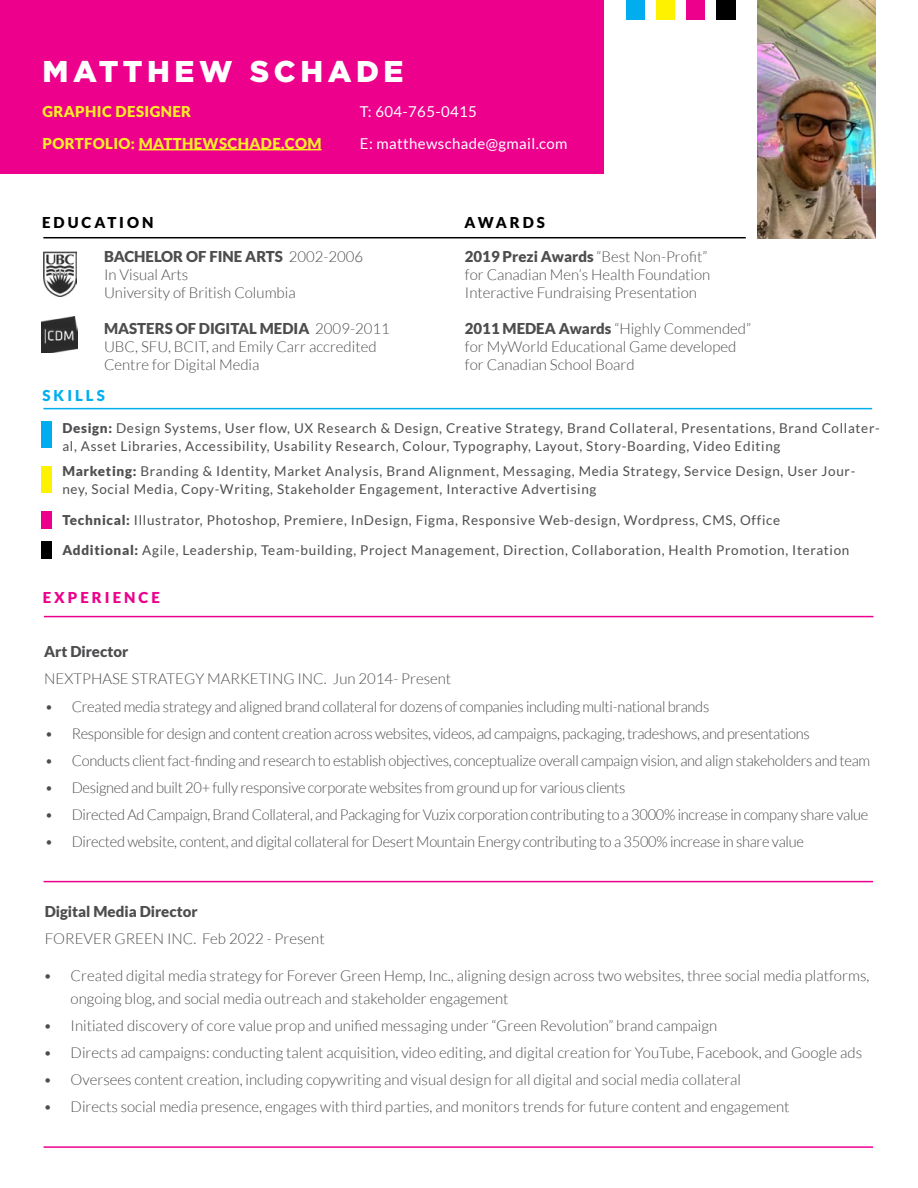
<style>
.page{position:relative;width:918px;height:1188px;background:#fff}
.page>*{position:absolute;margin:0;border:0;box-sizing:border-box;transform-origin:0 0}
.t1{font:900 30px "Gotham";letter-spacing:.15em;color:#fff}
.t2{font:300 15px/18px "Lato";color:#4d4d4f}
.t3{font:300 15px "Lato";letter-spacing:-.02em;color:#4d4d4f}
.t4{font:900 15px/31.5px "Lato";letter-spacing:.025em;color:#f9ed25}
.t5{font:15px/31.5px "Lato";letter-spacing:.025em;color:#fff}
.t6{font:900 15px "Lato";color:#4d4d4f}
.t7{font:900 15px "Lato";letter-spacing:.2em;color:#000101}
.t8{font:900 15px "Lato";letter-spacing:.2em;color:#ec008c}
.t9{font:900 15px "Lato";letter-spacing:.2em;color:#00aeef}
.t10{font:13.5px/18px "Lato";letter-spacing:.05em;color:#4f4f51}
.s1{font-weight:900}
</style>
<div class="page">
<div style="left:0;top:0;width:604px;height:173px;background:#ec008c"></div>
<hr style="left:43px;top:408px;width:829px;height:1px;background:#00aeef">
<hr style="left:139px;top:149px;width:183px;height:1px;background:#f9ed25">
<hr style="left:43px;top:237px;width:703px;height:1px;background:#000">
<img style="left:43px;top:252px;width:33px;height:45px">
<img style="left:42px;top:317px;width:36px;height:36px">
<hr style="left:44px;top:616px;width:829px;height:1px;background:#ec008c">
<div style="left:41px;top:421px;width:10px;height:27px;background:#00aeef"></div>
<img style="left:757px;top:0;width:119px;height:238px">
<div style="left:656px;top:0;width:19px;height:20px;background:#fff200"></div>
<div style="left:716px;top:0;width:20px;height:20px;background:#000"></div>
<div style="left:626px;top:0;width:19px;height:20px;background:#00aeef"></div>
<div style="left:686px;top:0;width:19px;height:20px;background:#ec008c"></div>
<div style="left:41px;top:466px;width:10px;height:27px;background:#fff200"></div>
<div style="left:41px;top:511px;width:10px;height:18px;background:#ec008c"></div>
<div style="left:41px;top:541px;width:10px;height:18px;background:#000"></div>
<hr style="left:44px;top:881px;width:829px;height:1px;background:#ec008c">
<hr style="left:44px;top:1146px;width:829px;height:2px;background:#ec008c">
<h1 class="t1" style="left:42px;top:54px;width:363px">MATTHEW SCHADE</h1>
<p class="t4" style="left:42px;top:96px;width:281px">GRAPHIC DESIGNER<br>PORTFOLIO: MATTHEWSCHADE.COM</p>
<p class="t5" style="left:360px;top:96px;width:209px">T: 604-765-0415<br>E: matthewschade@gmail.com</p>
<p class="t7" style="left:42px;top:213px;width:113px">EDUCATION</p>
<p class="t2" style="left:104px;top:248px;width:261px"><span class="s1">BACHELOR OF FINE ARTS</span> 2002-2006<br>In Visual Arts<br>University of British Columbia</p>
<p class="t2" style="left:104px;top:320px;width:287px"><span class="s1">MASTERS OF DIGITAL MEDIA</span> 2009-2011<br>UBC, SFU, BCIT, and Emily Carr accredited<br>Centre for Digital Media</p>
<p class="t9" style="left:43px;top:386px;width:64px">SKILLS</p>
<p class="t7" style="left:465px;top:213px;width:82px">AWARDS</p>
<p class="t2" style="left:465px;top:247px;width:247px"><span class="s1">2019 Prezi Awards</span> “Best Non-Profit” for Canadian Men’s Health Foundation<br>Interactive Fundraising Presentation</p>
<p class="t2" style="left:465px;top:319px;width:288px"><span class="s1">2011 MEDEA Awards</span> “Highly Commended” for MyWorld Educational Game developed for Canadian School Board</p>
<p class="t10" style="left:62px;top:419px;width:819px"><span class="s1">Design:</span> Design Systems, User flow, UX Research &amp; Design, Creative Strategy, Brand Collateral, Presentations, Brand Collater&shy;al, Asset Libraries, Accessibility, Usability Research, Colour, Typography, Layout, Story-Boarding, Video Editing</p>
<p class="t10" style="left:62px;top:462px;width:795px"><span class="s1">Marketing:</span> Branding &amp; Identity, Market Analysis, Brand Alignment, Messaging, Media Strategy, Service Design, User Jour&shy;ney, Social Media, Copy-Writing, Stakeholder Engagement, Interactive Advertising</p>
<p class="t10" style="left:62px;top:511px;width:719px"><span class="s1">Technical:</span> Illustrator, Photoshop, Premiere, InDesign, Figma, Responsive Web-design, Wordpress, CMS, Office</p>
<p class="t10" style="left:62px;top:541px;width:789px"><span class="s1">Additional:</span> Agile, Leadership, Team-building, Project Management, Direction, Collaboration, Health Promotion, Iteration</p>
<p class="t8" style="left:43px;top:588px;width:119px">EXPERIENCE</p>
<p class="t6" style="left:44px;top:642px;width:86px">Art Director</p>
<p class="t2" style="left:44px;top:669px;width:409px">NEXTPHASE STRATEGY MARKETING INC. Jun 2014- Present</p>
<p class="t3" style="left:45px;top:699px;width:666px">• Created media strategy and aligned brand collateral for dozens of companies including multi-national brands</p>
<p class="t3" style="left:45px;top:726px;width:767px">• Responsible for design and content creation across websites, videos, ad campaigns, packaging, tradeshows, and presentations</p>
<p class="t3" style="left:45px;top:753px;width:827px">• Conducts client fact-finding and research to establish objectives, conceptualize overall campaign vision, and align stakeholders and team</p>
<p class="t3" style="left:45px;top:780px;width:582px">• Designed and built 20+ fully responsive corporate websites from ground up for various clients</p>
<p class="t3" style="left:45px;top:807px;width:825px">• Directed Ad Campaign, Brand Collateral, and Packaging for Vuzix corporation contributing to a 3000% increase in company share value</p>
<p class="t3" style="left:45px;top:834px;width:761px">• Directed website, content, and digital collateral for Desert Mountain Energy contributing to a 3500% increase in share value</p>
<p class="t6" style="left:45px;top:902px;width:154px">Digital Media Director</p>
<p class="t2" style="left:45px;top:929px;width:281px">FOREVER GREEN INC. Feb 2022 - Present</p>
<p class="t2" style="left:71px;top:965px;width:800px;line-height:22.5px;text-indent:-27px">• Created digital media strategy for Forever Green Hemp, Inc., aligning design across two websites, three social media platforms, ongoing blog, and social media outreach and stakeholder engagement</p>
<p class="t2" style="left:44px;top:1016px;width:675px">• Initiated discovery of core value prop and unified messaging under “Green Revolution” brand campaign</p>
<p class="t2" style="left:44px;top:1043px;width:820px">• Directs ad campaigns: conducting talent acquisition, video editing, and digital creation for YouTube, Facebook, and Google ads</p>
<p class="t2" style="left:44px;top:1070px;width:699px">• Oversees content creation, including copywriting and visual design for all digital and social media collateral</p>
<p class="t2" style="left:44px;top:1097px;width:747px">• Directs social media presence, engages with third parties, and monitors trends for future content and engagement</p>
</div>
